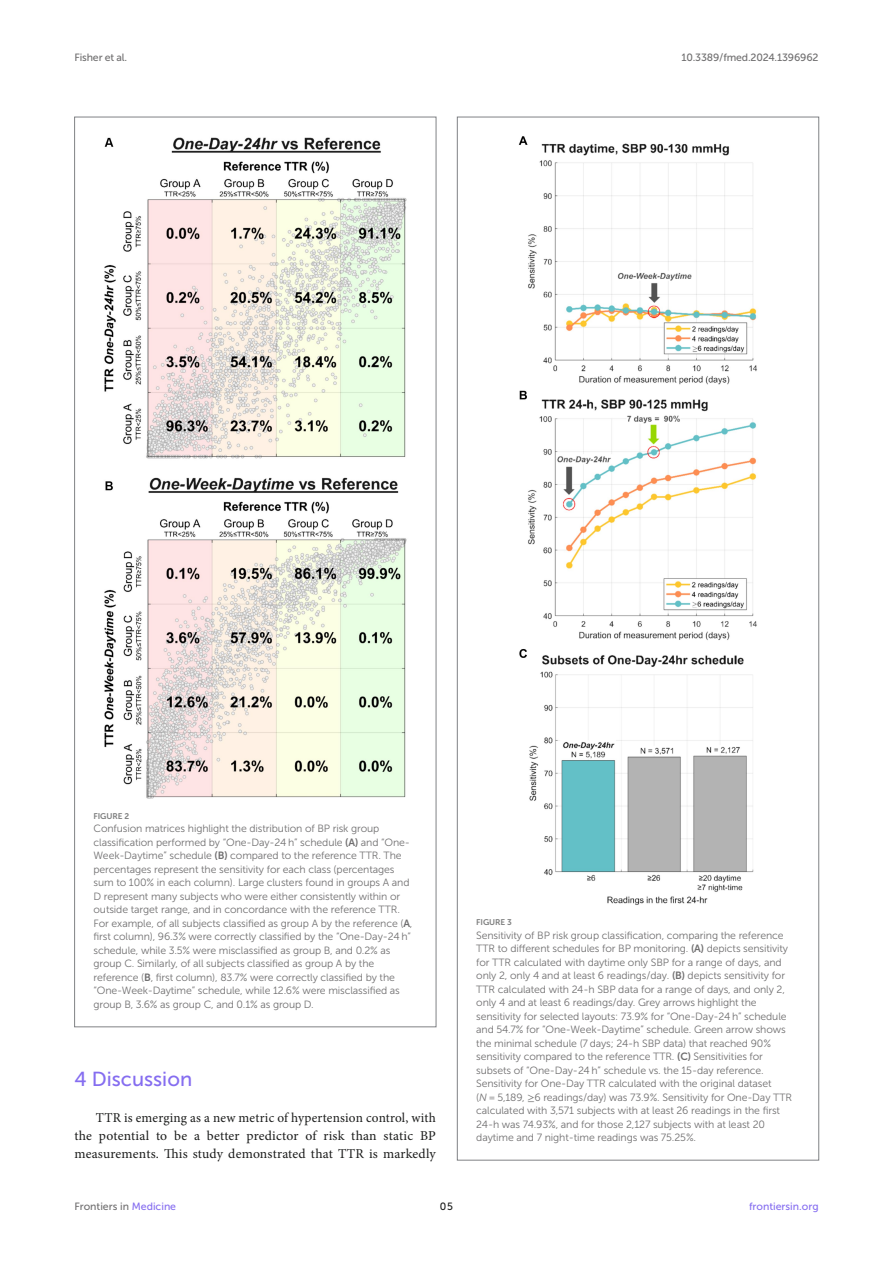
<style>
.page{position:relative;width:893px;height:1263px;background:#fff}
.page>*{position:absolute;margin:0;border:0;box-sizing:border-box;transform-origin:0 0}
.HEAD_1{font:20.25px "Museo Sans 500";color:#856df0}
.TEXT_FLUSH{font:13.5px/18px "Minion Pro";letter-spacing:.01em;color:#1b1c1b;text-align:justify}
.FIG_LEG{font:10.5px/13.5px "Museo Sans 300";letter-spacing:-.01em;color:#706f70}
.t1{font:10.5px "Museo Sans 500";letter-spacing:-.015em;color:#706f70}
.t2{font:10.5px "Museo Sans 500";color:#856df0}
.t3{font:10.5px "Museo Sans 500";color:#1b1c1b}
.FIG_HD{font:8.25px "Museo Sans 700";letter-spacing:-.01em;color:#7e7f7f}
.s1{font-family:"Museo Sans 700"}
.s2{font-style:italic}
.s3{font-family:"STIX General"}
.s4{color:#856df0}
</style>
<div class="page">
<img style="left:104px;top:137px;width:303px;height:662px">
<img style="left:518px;top:136px;width:239px;height:769px">
<p class="t1" style="left:74px;top:51px;width:54px">Fisher et al.</p>
<p class="t1" style="left:681px;top:51px;width:139px">10.3389/fmed.2024.1396962</p>
<p class="FIG_HD" style="left:94px;top:811px;width:37px">FIGURE 2</p>
<p class="FIG_LEG" style="left:94px;top:822px;width:320px">Confusion matrices highlight the distribution of BP risk group classification performed by “One-Day-24 h” schedule <span class="s1">(A)</span> and “One-Week-Daytime” schedule <span class="s1">(B)</span> compared to the reference TTR. The percentages represent the sensitivity for each class (percentages sum to 100% in each column). Large clusters found in groups A and D represent many subjects who were either consistently within or outside target range, and in concordance with the reference TTR.<br>For example, of all subjects classified as group A by the reference (<span class="s1">A</span>, first column), 96.3% were correctly classified by the “One-Day-24 h” schedule, while 3.5% were misclassified as group B, and 0.2% as group C. Similarly, of all subjects classified as group A by the reference (<span class="s1">B</span>, first column), 83.7% were correctly classified by the “One-Week-Daytime” schedule, while 12.6% were misclassified as group B, 3.6% as group C, and 0.1% as group D.</p>
<p class="HEAD_1" style="left:74px;top:1068px;width:119px">4 Discussion</p>
<p class="TEXT_FLUSH" style="left:74px;top:1109px;width:363px;text-indent:21px">TTR is emerging as a new metric of hypertension control, with the potential to be a better predictor of risk than static BP measurements. This study demonstrated that TTR is markedly</p>
<p class="FIG_HD" style="left:476px;top:918px;width:37px">FIGURE 3</p>
<p class="FIG_LEG" style="left:476px;top:928px;width:317px">Sensitivity of BP risk group classification, comparing the reference TTR to different schedules for BP monitoring. <span class="s1">(A)</span> depicts sensitivity for TTR calculated with daytime only SBP for a range of days, and only 2, only 4 and at least 6 readings/day. <span class="s1">(B)</span> depicts sensitivity for TTR calculated with 24-h SBP data for a range of days, and only 2, only 4 and at least 6 readings/day. Grey arrows highlight the sensitivity for selected layouts: 73.9% for “One-Day-24 h” schedule and 54.7% for “One-Week-Daytime” schedule. Green arrow shows the minimal schedule (7 days; 24-h SBP data) that reached 90% sensitivity compared to the reference TTR. <span class="s1">(C)</span> Sensitivities for subsets of “One-Day-24 h” schedule vs. the 15-day reference.<br>Sensitivity for One-Day TTR calculated with the original dataset<br>(<span class="s2">N</span> = 5,189, <span class="s3">≥</span>6 readings/day) was 73.9%. Sensitivity for One-Day TTR calculated with 3,571 subjects with at least 26 readings in the first 24-h was 74.93%, and for those 2,127 subjects with at least 20 daytime and 7 night-time readings was 75.25%.</p>
<p class="t1" style="left:74px;top:1200px;width:103px">Frontiers in <span class="s4">Medicine</span></p>
<p class="t3" style="left:440px;top:1200px;width:14px">05</p>
<p class="t2" style="left:749px;top:1200px;width:71px">frontiersin.org</p>
</div>
